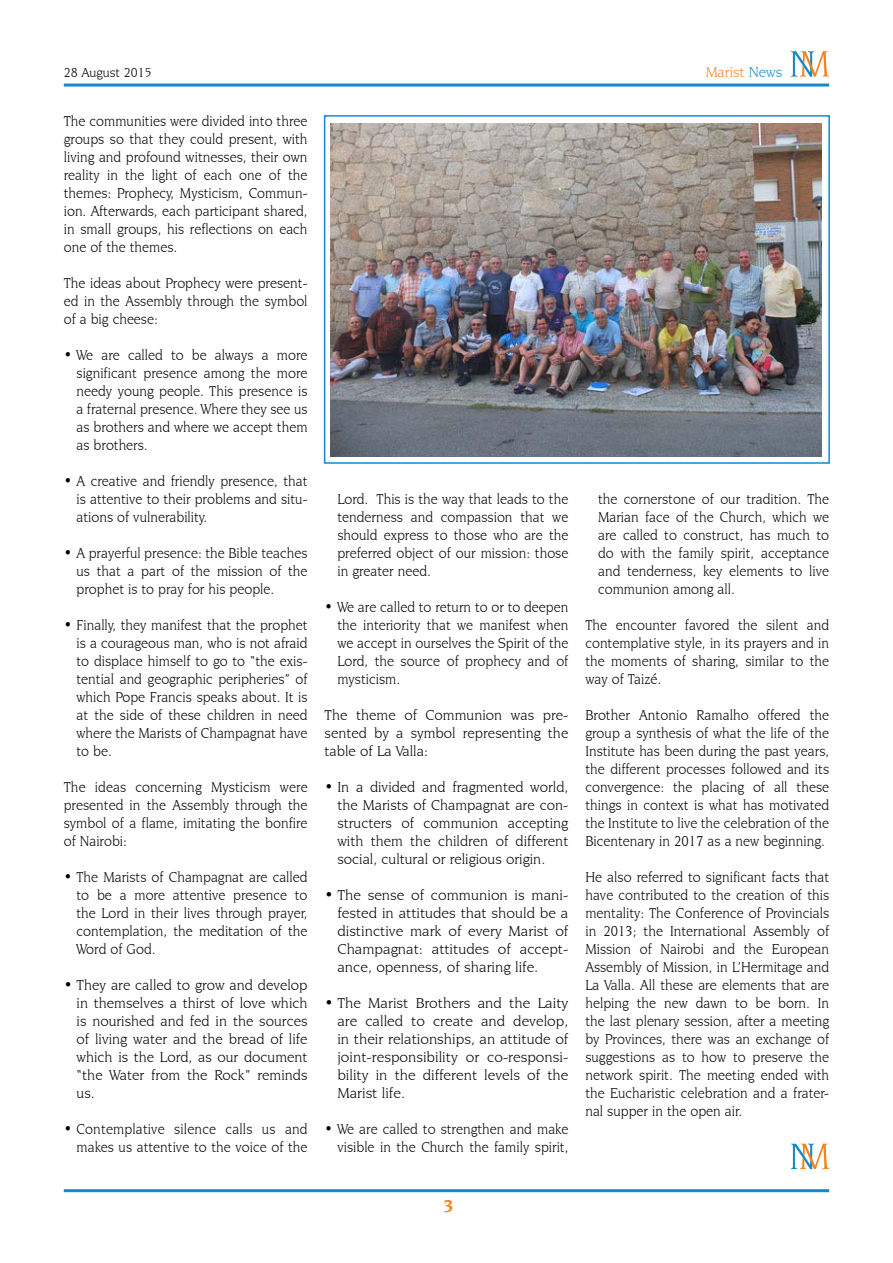
<style>
.page{position:relative;width:893px;height:1263px;background:#fff}
.page>*{position:absolute;margin:0;border:0;box-sizing:border-box;transform-origin:0 0}
.t1{font:700 18px "Novarese IT Cby BT";color:#f5821f}
.t2{font:15px/18px "Novarese IT Cby BT";color:#000;text-align:justify;scale:.95 1}
.t3{font:15px/18px "Novarese IT Cby BT";color:#000;text-align:justify}
.t4{font:15px "Novarese IT Cby BT";color:#f5821f}
.t5{font:13.5px "Novarese IT Cby BT";color:#000}
.s1{color:#1489ca}
</style>
<div class="page">
<hr style="left:64px;top:1189px;width:765px;height:3px;background:#1489ca">
<hr style="left:64px;top:84px;width:765px;height:3px;background:#1489ca">
<svg style="left:791px;top:51px;width:38px;height:26px"></svg>
<svg style="left:791px;top:1143px;width:38px;height:26px"></svg>
<img style="left:331px;top:123px;width:491px;height:333px">
<div style="left:324px;top:115px;width:506px;height:349px;border:2px solid #1489ca"></div>
<p class="t5" style="left:64px;top:64px;width:89px">28 August 2015</p>
<p class="t4" style="left:706px;top:63px;width:78px">Marist <span class="s1">News</span></p>
<p class="t2" style="left:64px;top:112px;width:258px">The communities were divided into three groups so that they could present, with living and profound witnesses, their own reality in the light of each one of the themes: Prophecy, Mysticism, Commun&shy;ion. Afterwards, each participant shared, in small groups, his reflections on each one of the themes.</p>
<p class="t2" style="left:64px;top:274px;width:258px">The ideas about Prophecy were present&shy;ed in the Assembly through the symbol of a big cheese:</p>
<p class="t2" style="left:77px;top:346px;width:245px;text-indent:-13px">• We are called to be always a more significant presence among the more needy young people. This presence is a fraternal presence. Where they see us as brothers and where we accept them as brothers.</p>
<p class="t2" style="left:77px;top:472px;width:245px;text-indent:-13px">• A creative and friendly presence, that is attentive to their problems and situ&shy;ations of vulnerability.</p>
<p class="t2" style="left:77px;top:544px;width:245px;text-indent:-13px">• A prayerful presence: the Bible teaches us that a part of the mission of the prophet is to pray for his people.</p>
<p class="t2" style="left:77px;top:616px;width:245px;text-indent:-13px">• Finally, they manifest that the prophet is a courageous man, who is not afraid to displace himself to go to “the exis&shy;tential and geographic peripheries” of which Pope Francis speaks about. It is at the side of these children in need where the Marists of Champagnat have to be.</p>
<p class="t2" style="left:64px;top:778px;width:258px">The ideas concerning Mysticism were presented in the Assembly through the symbol of a flame, imitating the bonfire of Nairobi:</p>
<p class="t2" style="left:77px;top:868px;width:245px;text-indent:-13px">• The Marists of Champagnat are called to be a more attentive presence to the Lord in their lives through prayer, contemplation, the meditation of the Word of God.</p>
<p class="t3" style="left:77px;top:976px;width:233px;text-indent:-13px">• They are called to grow and develop in themselves a thirst of love which is nourished and fed in the sources of living water and the bread of life which is the Lord, as our document “the Water from the Rock” reminds us.</p>
<p class="t2" style="left:64px;top:1120px;width:258px;text-align:right">• Contemplative silence calls us and makes us attentive to the voice of the</p>
<p class="t2" style="left:337px;top:490px;width:245px">Lord. This is the way that leads to the tenderness and compassion that we should express to those who are the preferred object of our mission: those in greater need.</p>
<p class="t2" style="left:337px;top:598px;width:245px;text-indent:-13px">• We are called to return to or to deepen the interiority that we manifest when we accept in ourselves the Spirit of the Lord, the source of prophecy and of mysticism.</p>
<p class="t3" style="left:325px;top:706px;width:245px">The theme of Communion was pre&shy;sented by a symbol representing the table of La Valla:</p>
<p class="t3" style="left:337px;top:778px;width:232px;text-indent:-13px">• In a divided and fragmented world, the Marists of Champagnat are con&shy;structers of communion accepting with them the children of different social, cultural or religious origin.</p>
<p class="t3" style="left:337px;top:886px;width:232px;text-indent:-13px">• The sense of communion is mani&shy;fested in attitudes that should be a distinctive mark of every Marist of Champagnat: attitudes of accept&shy;ance, openness, of sharing life.</p>
<p class="t3" style="left:337px;top:994px;width:233px;text-indent:-13px">• The Marist Brothers and the Laity are called to create and develop, in their relationships, an attitude of joint-responsibility or co-responsi&shy;bility in the different levels of the Marist life.</p>
<p class="t2" style="left:325px;top:1120px;width:258px;text-align:right">• We are called to strengthen and make visible in the Church the family spirit,</p>
<p class="t2" style="left:598px;top:490px;width:245px">the cornerstone of our tradition. The Marian face of the Church, which we are called to construct, has much to do with the family spirit, acceptance and tenderness, key elements to live communion among all.</p>
<p class="t2" style="left:585px;top:616px;width:258px">The encounter favored the silent and contemplative style, in its prayers and in the moments of sharing, similar to the way of Taizé.</p>
<p class="t2" style="left:585px;top:706px;width:258px">Brother Antonio Ramalho offered the group a synthesis of what the life of the Institute has been during the past years, the different processes followed and its convergence: the placing of all these things in context is what has motivated the Institute to live the celebration of the Bicentenary in 2017 as a new beginning.</p>
<p class="t2" style="left:585px;top:868px;width:258px">He also referred to significant facts that have contributed to the creation of this mentality: The Conference of Provincials in 2013; the International Assembly of Mission of Nairobi and the European Assembly of Mission, in L’Hermitage and La Valla. All these are elements that are helping the new dawn to be born. In the last plenary session, after a meeting by Provinces, there was an exchange of suggestions as to how to preserve the network spirit. The meeting ended with the Eucharistic celebration and a frater&shy;nal supper in the open air.</p>
<p class="t1" style="left:443px;top:1195px;width:12px">3</p>
</div>
